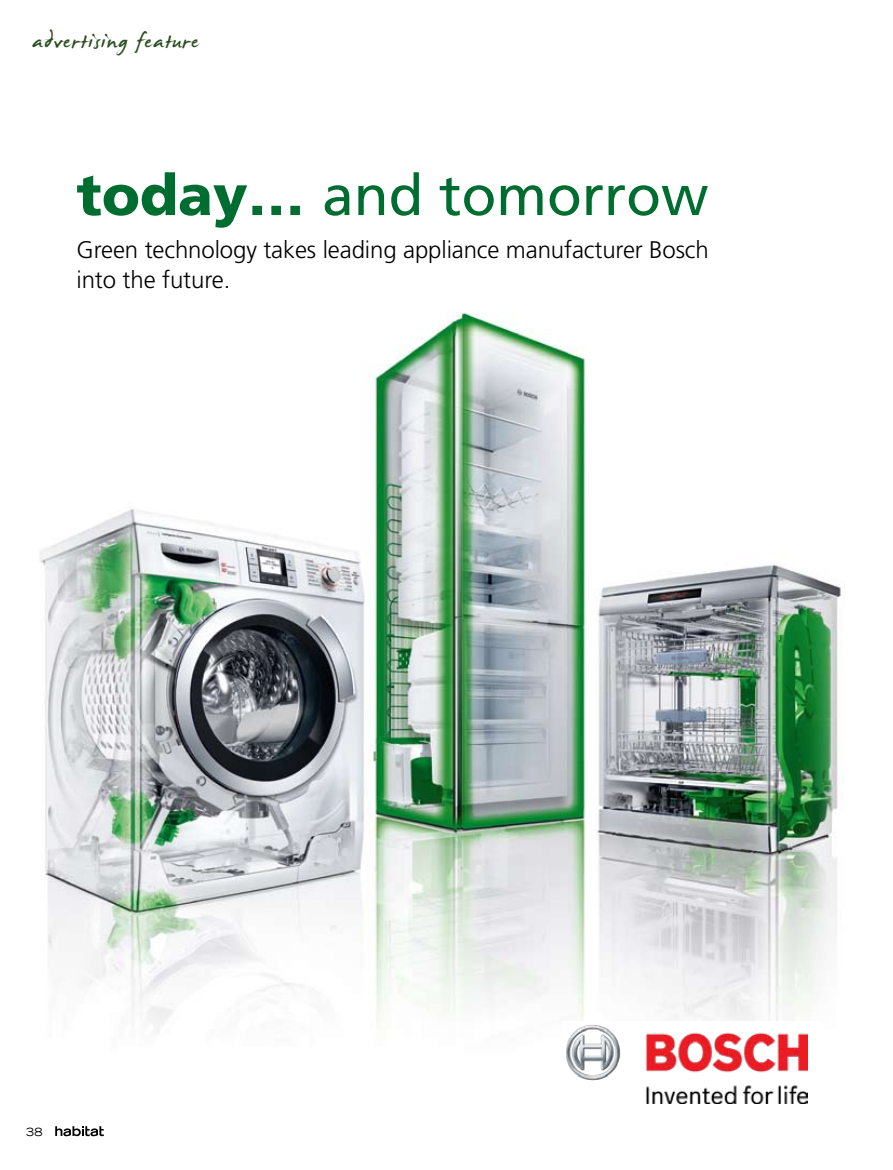
<style>
.page{position:relative;width:893px;height:1170px;background:#fff}
.page>*{position:absolute;margin:0;border:0;box-sizing:border-box;transform-origin:0 0}
.t1{font:57px "Frutiger";color:#006d30}
.t2{font:36px "James Fajardo";letter-spacing:.035em;color:#2b4d20}
.t3{font:300 24px/30px "Frutiger";letter-spacing:-.005em;color:#000}
.t4{font:expanded 11.25px "Trade Gothic LH";color:#000}
.s1{font-weight:900}
</style>
<div class="page">
<img style="left:40px;top:312px;width:803px;height:720px">
<div style="left:562px;top:1021px;width:259px;height:90px;background:#fff"></div>
<img style="left:566px;top:1025px;width:241px;height:78px">
<svg style="left:55px;top:1126px;width:49px;height:10px"></svg>
<h2 class="t2" style="left:33px;top:22px;width:167px">advertising feature</h2>
<h1 class="t1" style="left:77px;top:162px;width:633px"><span class="s1">today…</span> and tomorrow</h1>
<p class="t3" style="left:77px;top:235px;width:634px">Green technology takes leading appliance manufacturer Bosch into the future.</p>
<p class="t4" style="left:26px;top:1124px;width:18px">38</p>
</div>
